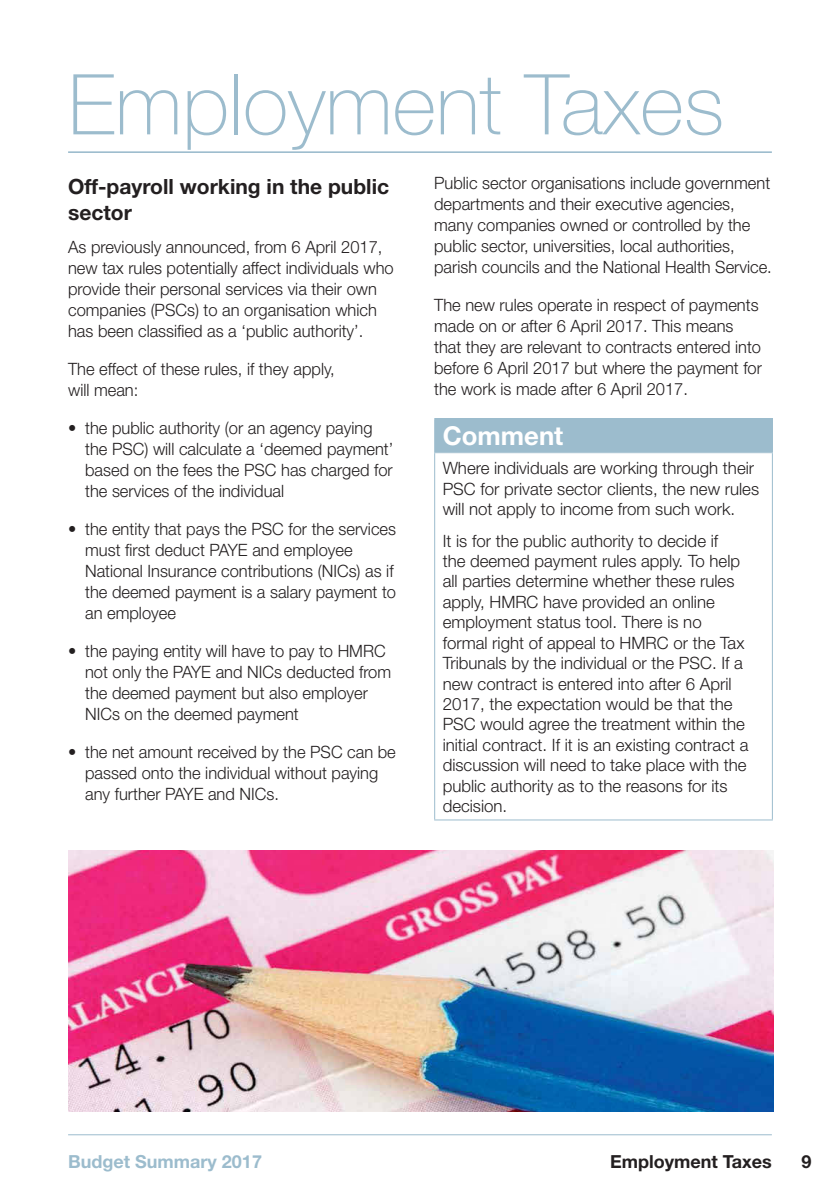
<style>
.page{position:relative;width:840px;height:1191px;background:#fff}
.page>*{position:absolute;margin:0;border:0;box-sizing:border-box;transform-origin:0 0}
.t1{font:100 84px "Helvetica Neue";color:#9cbccd}
.t2{font:700 26px "Helvetica Neue";color:#fff}
.t3{font:700 21px/26px "Helvetica Neue";color:#231f20}
.t4{font:700 18px "Helvetica Neue";color:#9cbccd}
.t5{font:700 18px "Helvetica Neue";color:#231f20}
.t6{font:300 17px/21px "Helvetica Neue";color:#231f20}
.s1{font-weight:400}
</style>
<div class="page">
<hr style="left:68px;top:1134px;width:703px;height:1px;background:#9cbccd">
<hr style="left:68px;top:151px;width:703px;height:2px;background:#9cbccd">
<div style="left:434px;top:419px;width:338px;height:34px;background:#9cbccd"></div>
<hr style="left:434px;top:418px;width:338px;height:1px;background:#9cbccd">
<hr style="left:434px;top:453px;width:1px;height:366px;background:#9cbccd">
<hr style="left:771px;top:453px;width:1px;height:366px;background:#9cbccd">
<hr style="left:434px;top:819px;width:338px;height:1px;background:#9cbccd">
<img style="left:68px;top:850px;width:704px;height:261px">
<h1 class="t1" style="left:68px;top:58px;width:657px">Employment Taxes</h1>
<p class="t3" style="left:68px;top:173px;width:322px">Off-payroll working in the public sector</p>
<p class="t6" style="left:68px;top:236px;width:327px">As previously announced, from 6 April 2017, new tax rules potentially affect individuals who provide their personal services via their own companies (PSCs) to an organisation which has been classified as a ‘public authority’.</p>
<p class="t6" style="left:68px;top:358px;width:268px">The effect of these rules, if they apply, will mean:</p>
<p class="t6" style="left:85px;top:417px;width:309px;text-indent:-17px"><span class="s1">•</span> the public authority (or an agency paying the PSC) will calculate a ‘deemed payment’ based on the fees the PSC has charged for the services of the individual</p>
<p class="t6" style="left:85px;top:518px;width:312px;text-indent:-17px"><span class="s1">•</span> the entity that pays the PSC for the services must first deduct PAYE and employee National Insurance contributions (NICs) as if the deemed payment is a salary payment to an employee</p>
<p class="t6" style="left:85px;top:640px;width:307px;text-indent:-17px"><span class="s1">•</span> the paying entity will have to pay to HMRC not only the PAYE and NICs deducted from the deemed payment but also employer NICs on the deemed payment</p>
<p class="t6" style="left:85px;top:741px;width:312px;text-indent:-17px"><span class="s1">•</span> the net amount received by the PSC can be passed onto the individual without paying any further PAYE and NICs.</p>
<p class="t6" style="left:434px;top:172px;width:339px">Public sector organisations include government departments and their executive agencies, many companies owned or controlled by the public sector, universities, local authorities, parish councils and the National Health Service.</p>
<p class="t6" style="left:434px;top:294px;width:329px">The new rules operate in respect of payments made on or after 6 April 2017. This means that they are relevant to contracts entered into before 6 April 2017 but where the payment for the work is made after 6 April 2017.</p>
<h2 class="t2" style="left:442px;top:419px;width:122px">Comment</h2>
<p class="t6" style="left:442px;top:457px;width:318px;line-height:20.4px">Where individuals are working through their<br>PSC for private sector clients, the new rules will not apply to income from such work.</p>
<p class="t6" style="left:442px;top:530px;width:307px;line-height:20.4px">It is for the public authority to decide if<br>the deemed payment rules apply. To help all parties determine whether these rules apply, HMRC have provided an online employment status tool. There is no formal right of appeal to HMRC or the Tax Tribunals by the individual or the PSC. If a new contract is entered into after 6 April 2017, the expectation would be that the PSC would agree the treatment within the initial contract. If it is an existing contract a discussion will need to take place with the public authority as to the reasons for its decision.</p>
<p class="t4" style="left:68px;top:1150px;width:195px">Budget Summary 2017</p>
<p class="t5" style="left:609px;top:1150px;width:163px">Employment Taxes</p>
<p class="t5" style="left:801px;top:1150px;width:12px">9</p>
</div>
